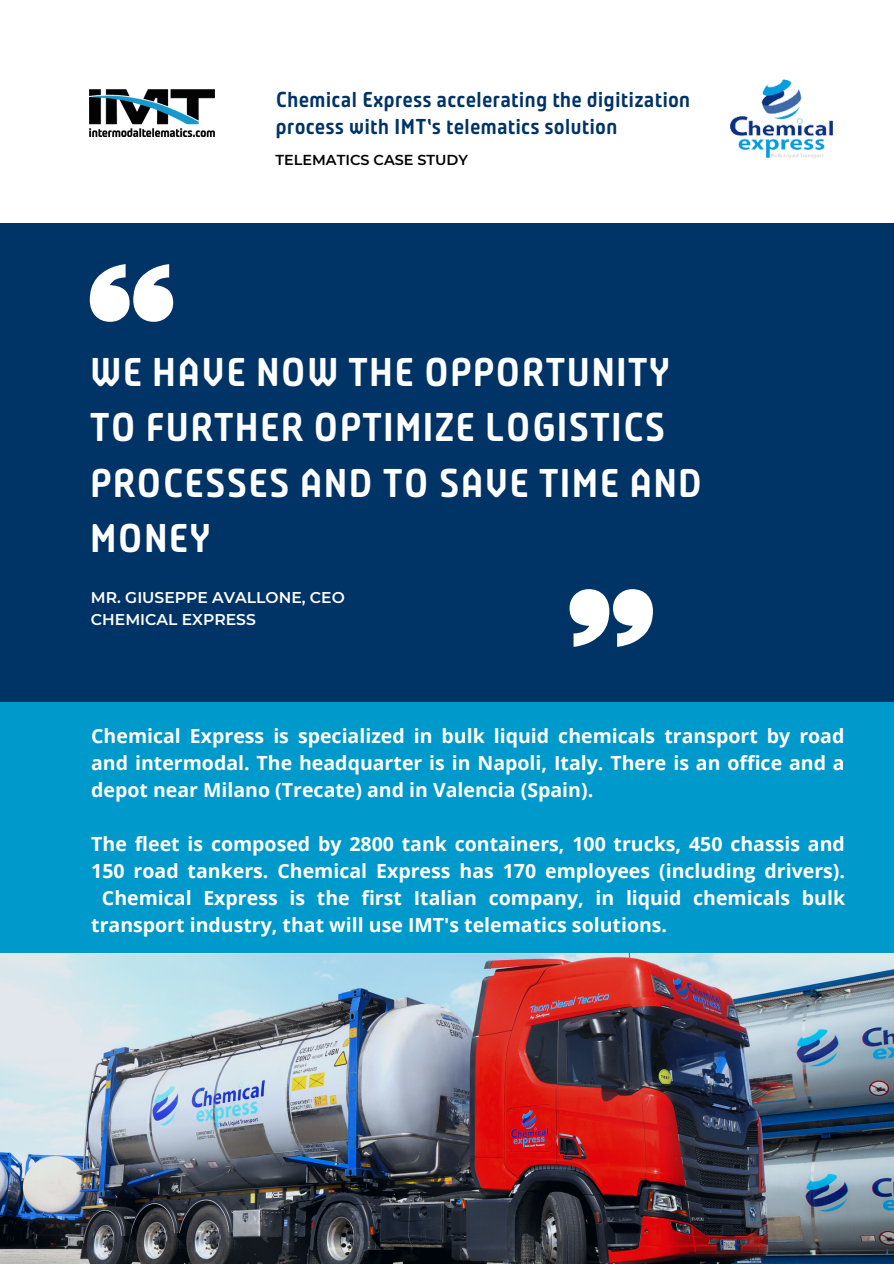
<style>
.page{position:relative;width:894px;height:1264px;background:#fff}
.page>*{position:absolute;margin:0;border:0;box-sizing:border-box;transform-origin:0 0}
.t1{font:700 40.05px/55.3px "Plau";color:#fff}
.t2{font:700 21.45px/27px "Plau";color:#036}
.t3{font:700 19.5px/27px "Open Sans";color:#fff;text-align:justify}
.t4{font:600 15.6px/21.8px "Montserrat";color:#fff}
.t5{font:600 14.4px "Montserrat";color:#000}
</style>
<div class="page">
<div style="left:0;top:0;width:893px;height:1263px;background:#036"></div>
<svg style="left:90px;top:264px;width:83px;height:58px"></svg>
<svg style="left:569px;top:589px;width:83px;height:58px"></svg>
<div style="left:0;top:702px;width:893px;height:251px;background:#09c"></div>
<img style="left:0;top:953px;width:893px;height:310px">
<div style="left:0;top:0;width:893px;height:222px;background:#fff"></div>
<img style="left:89px;top:89px;width:125px;height:48px">
<img style="left:729px;top:79px;width:104px;height:79px">
<p class="t2" style="left:275px;top:86px;width:416px">Chemical Express accelerating the digitization process with IMT's telematics solution</p>
<p class="t5" style="left:275px;top:151px;width:194px">TELEMATICS CASE STUDY</p>
<p class="t1" style="left:89px;top:344px;width:615px">WE HAVE NOW THE OPPORTUNITY<br>TO FURTHER OPTIMIZE LOGISTICS<br>PROCESSES AND TO SAVE TIME AND<br>MONEY</p>
<p class="t4" style="left:91px;top:587px;width:255px">MR. GIUSEPPE AVALLONE, CEO<br>CHEMICAL EXPRESS</p>
<p class="t3" style="left:91px;top:722px;width:754px">Chemical Express is specialized in bulk liquid chemicals transport by road and intermodal. The headquarter is in Napoli, Italy. There is an office and a depot near Milano (Trecate) and in Valencia (Spain).</p>
<p class="t3" style="left:91px;top:830px;width:755px">The fleet is composed by 2800 tank containers, 100 trucks, 450 chassis and</p>
<p class="t3" style="left:91px;top:857px;width:755px">150 road tankers. Chemical Express has 170 employees (including drivers).</p>
<p class="t3" style="left:102px;top:884px;width:744px">Chemical Express is the first Italian company, in liquid chemicals bulk</p>
<p class="t3" style="left:91px;top:911px;width:577px">transport industry, that will use IMT's telematics solutions.</p>
</div>
